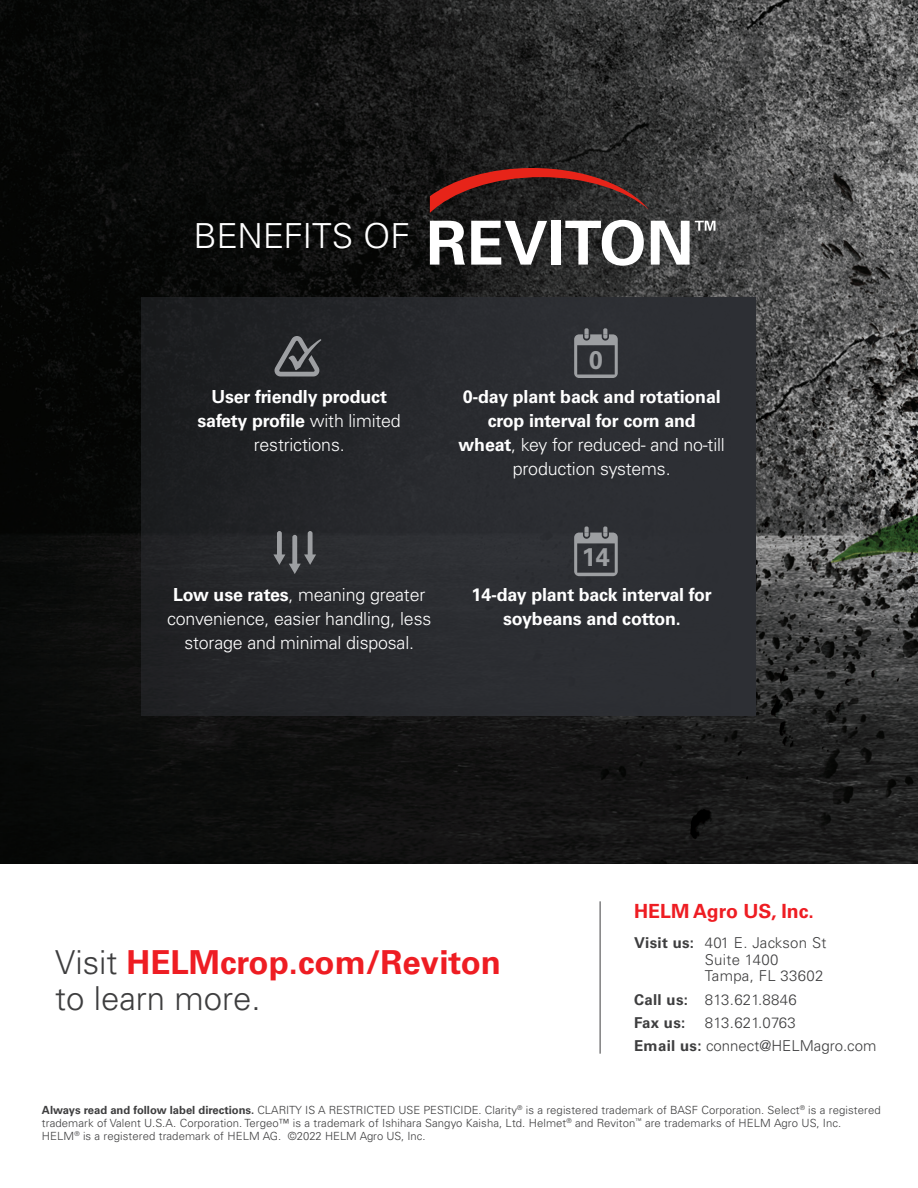
<style>
.page{position:relative;width:918px;height:1188px;background:#fff}
.page>*{position:absolute;margin:0;border:0;box-sizing:border-box;transform-origin:0 0}
.t1{font:300 34.5px "Univers LT Std";letter-spacing:-.01em;color:#fff}
.GrayReg{font:700 33px/36px "Univers LT Std";color:#ee1d23}
.t2{font:700 25.5px "Univers LT Std";color:#9d9fa2}
.t3{font:700 19.5px "Univers LT Std";color:#ee1d23}
.t4{font:700 18px/24px "Univers LT Std";letter-spacing:-.01em;color:#fff;text-align:center}
.t5{font:300 18px/24px "Univers LT Std";letter-spacing:-.01em;color:#fff;text-align:center}
.t6{font:300 15px/16.5px "Univers LT Std";letter-spacing:.02em;color:#3e3e3f}
.t7{font:300 15px "Univers LT Std";color:#3e3e3f}
.t8{font:700 15px "Univers LT Std";color:#3e3e3f}
.t9{font:300 11.25px/13.2px "Univers LT Std";letter-spacing:.005em;color:#3e3e3f}
.s1{font-weight:300}
.s2{font-weight:700}
.s3{font-weight:300;color:#3e3e3f}
</style>
<div class="page">
<img style="left:0;top:0;width:918px;height:864px">
<div style="left:142px;top:297px;width:614px;height:419px;background:#2d2f34"></div>
<hr style="left:600px;top:901px;width:1px;height:153px;background:#3e3e3f">
<div style="left:292px;top:535px;width:5px;height:33px;background:#9d9fa2;border-radius:2px"></div>
<div style="left:308px;top:531px;width:5px;height:28px;background:#9d9fa2;border-radius:2px"></div>
<div style="left:277px;top:531px;width:5px;height:28px;background:#9d9fa2;border-radius:2px"></div>
<svg style="left:273px;top:554px;width:43px;height:20px"></svg>
<svg style="left:430px;top:168px;width:219px;height:45px;background:#492220"></svg>
<svg style="left:430px;top:221px;width:35px;height:44px"></svg>
<svg style="left:471px;top:221px;width:76px;height:44px"></svg>
<div style="left:551px;top:221px;width:10px;height:44px;background:#fff"></div>
<svg style="left:565px;top:220px;width:79px;height:46px"></svg>
<svg style="left:651px;top:221px;width:65px;height:44px"></svg>
<img style="left:875px;top:800px;width:43px;height:64px">
<svg style="left:574px;top:328px;width:44px;height:50px"></svg>
<svg style="left:574px;top:526px;width:44px;height:50px"></svg>
<svg style="left:274px;top:336px;width:47px;height:41px"></svg>
<p class="t1" style="left:194px;top:215px;width:218px">BENEFITS OF</p>
<p class="t4" style="left:198px;top:385px;width:205px">User friendly product safety profile <span class="s1">with limited restrictions.</span></p>
<p class="t5" style="left:167px;top:583px;width:266px"><span class="s2">Low use rates</span>, meaning greater convenience, easier handling, less storage and minimal disposal.</p>
<p class="t2" style="left:589px;top:345px;width:16px">0</p>
<p class="t4" style="left:459px;top:385px;width:268px">0-day plant back and rotational crop interval for corn and wheat<span class="s1">, key for reduced- and no-till production systems.</span></p>
<p class="t2" style="left:582px;top:542px;width:29px">14</p>
<p class="t4" style="left:472px;top:583px;width:242px">14-day plant back interval for soybeans and cotton.</p>
<p class="GrayReg" style="left:55px;top:945px;width:447px"><span class="s3">Visit</span> HELMcrop.com/Reviton <span class="s3">to learn more.</span></p>
<p class="t3" style="left:634px;top:900px;width:181px">HELM Agro US, Inc.</p>
<p class="t6" style="left:705px;top:935px;width:123px;text-indent:-70px"><span class="s2">Visit us:</span> 401 E. Jackson St<br>Suite 1400<br>Tampa, FL 33602</p>
<p class="t6" style="left:634px;top:991px;width:164px"><span class="s2">Call us:</span> 813.621.8846</p>
<p class="t8" style="left:634px;top:1014px;width:53px">Fax us:</p>
<p class="t6" style="left:705px;top:1014px;width:93px">813.621.0763</p>
<p class="t7" style="left:634px;top:1037px;width:244px"><span class="s2">Email us:</span> connect@HELMagro.com</p>
<p class="t9" style="left:42px;top:1103px;width:840px"><span class="s2">Always read and follow label directions.</span> CLARITY IS A RESTRICTED USE PESTICIDE. Clarity<sup>®</sup> is a registered trademark of BASF Corporation. Select<sup>®</sup> is a registered trademark of Valent U.S.A. Corporation. Tergeo™ is a trademark of Ishihara Sangyo Kaisha, Ltd. Helmet<sup>®</sup> and Reviton<sup>™</sup> are trademarks of HELM Agro US, Inc.<br>HELM<sup>®</sup> is a registered trademark of HELM AG. ©2022 HELM Agro US, Inc.</p>
</div>
